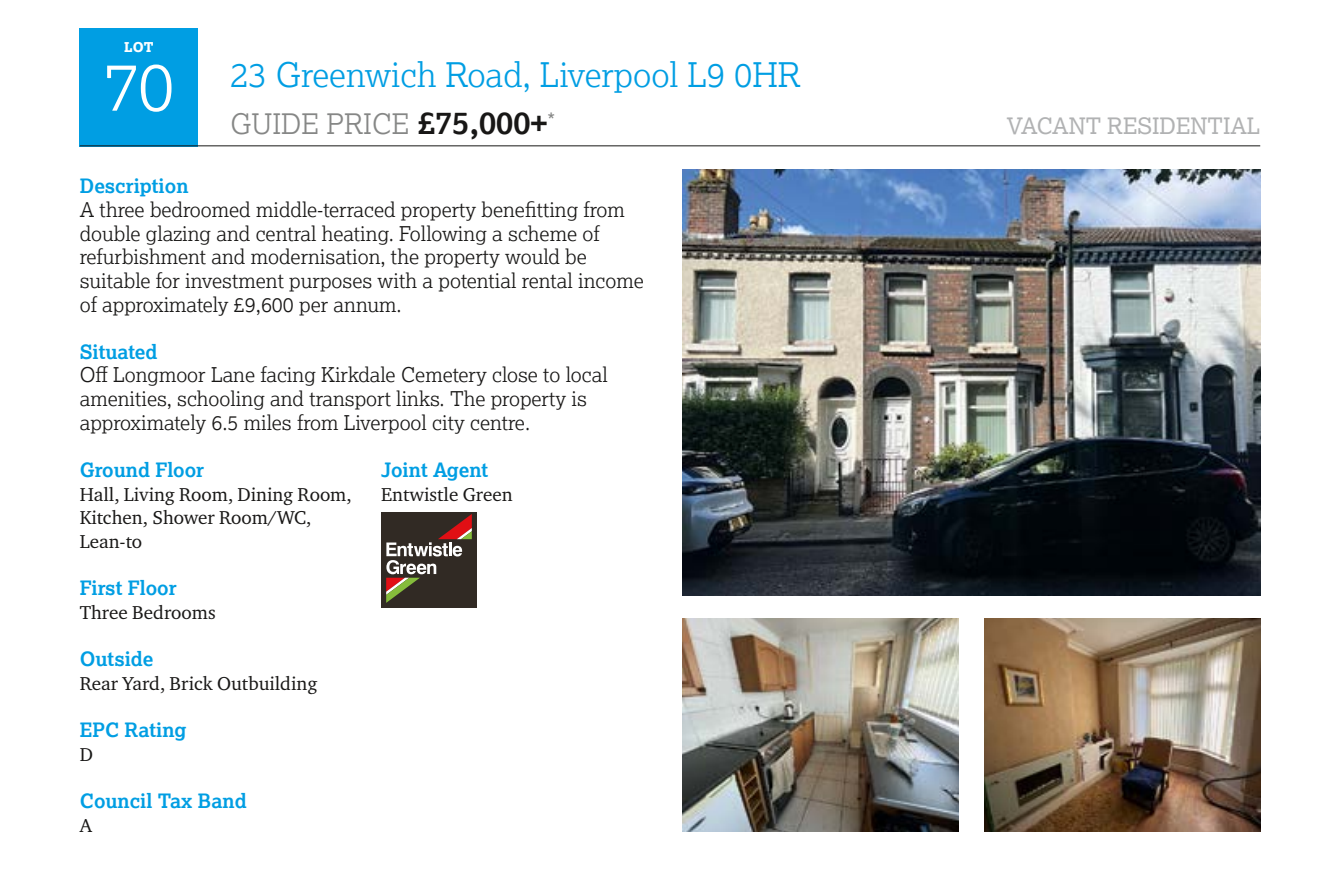
<style>
.page{position:relative;width:1340px;height:887px;background:#fff}
.page>*{position:absolute;margin:0;border:0;box-sizing:border-box;transform-origin:0 0}
.t1{font:300 67.5px "Lexia";color:#fff}
.t2{font:300 33.75px "Lexia";color:#009ee3}
.t3{font:300 28.12px "Lexia";color:#868786}
.t4{font:22.5px "Lexia";color:#b1b2b3}
.t5{font:300 20.25px/23.6px "Lexia";color:#181716}
.t6{font:20.25px "Lexia";color:#868786}
.t7{font:700 19.8px "Lexia";color:#009ee3}
.t8{font:19.12px/23.6px "Charter ITC Pro";color:#181716}
.t9{font:800 13.5px "Lexia";color:#fff}
.s1{font-weight:700;font-size:31.5px;color:#181716}
</style>
<div class="page">
<div style="left:80px;top:28px;width:118px;height:118px;background:#009ee3"></div>
<hr style="left:80px;top:145px;width:1180px;height:1px;background:#181716">
<div style="left:381px;top:512px;width:96px;height:96px;background:#312a24"></div>
<svg style="left:386px;top:514px;width:86px;height:89px"></svg>
<img style="left:682px;top:619px;width:276px;height:212px">
<img style="left:984px;top:619px;width:276px;height:212px">
<img style="left:682px;top:170px;width:578px;height:425px">
<p class="t9" style="left:124px;top:38px;width:31px">LOT</p>
<h1 class="t1" style="left:103px;top:44px;width:73px">70</h1>
<h2 class="t2" style="left:230px;top:53px;width:572px">23 Greenwich Road, Liverpool L9 0HR</h2>
<h3 class="t3" style="left:230px;top:106px;width:318px">GUIDE PRICE <span class="s1">£75,000+</span></h3>
<p class="t4" style="left:1006px;top:112px;width:255px">VACANT RESIDENTIAL</p>
<p class="t6" style="left:547px;top:107px;width:9px">*</p>
<p class="t7" style="left:80px;top:174px;width:110px">Description</p>
<p class="t5" style="left:80px;top:197px;width:565px">A three bedroomed middle-terraced property benefitting from double glazing and central heating. Following a scheme of refurbishment and modernisation, the property would be suitable for investment purposes with a potential rental income of approximately £9,600 per annum.</p>
<p class="t7" style="left:80px;top:339px;width:79px">Situated</p>
<p class="t5" style="left:80px;top:363px;width:529px">Off Longmoor Lane facing Kirkdale Cemetery close to local amenities, schooling and transport links. The property is approximately 6.5 miles from Liverpool city centre.</p>
<p class="t7" style="left:80px;top:457px;width:126px">Ground Floor</p>
<p class="t8" style="left:80px;top:482px;width:273px">Hall, Living Room, Dining Room,<br>Kitchen, Shower Room/WC,<br>Lean-to</p>
<p class="t7" style="left:80px;top:575px;width:98px">First Floor</p>
<p class="t8" style="left:80px;top:600px;width:137px">Three Bedrooms</p>
<p class="t7" style="left:80px;top:646px;width:75px">Outside</p>
<p class="t8" style="left:80px;top:671px;width:239px">Rear Yard, Brick Outbuilding</p>
<p class="t7" style="left:80px;top:717px;width:108px">EPC Rating</p>
<p class="t8" style="left:80px;top:742px;width:15px">D</p>
<p class="t7" style="left:80px;top:788px;width:168px">Council Tax Band</p>
<p class="t8" style="left:80px;top:813px;width:14px">A</p>
<p class="t7" style="left:381px;top:457px;width:109px">Joint Agent</p>
<p class="t8" style="left:381px;top:482px;width:133px">Entwistle Green</p>
</div>
